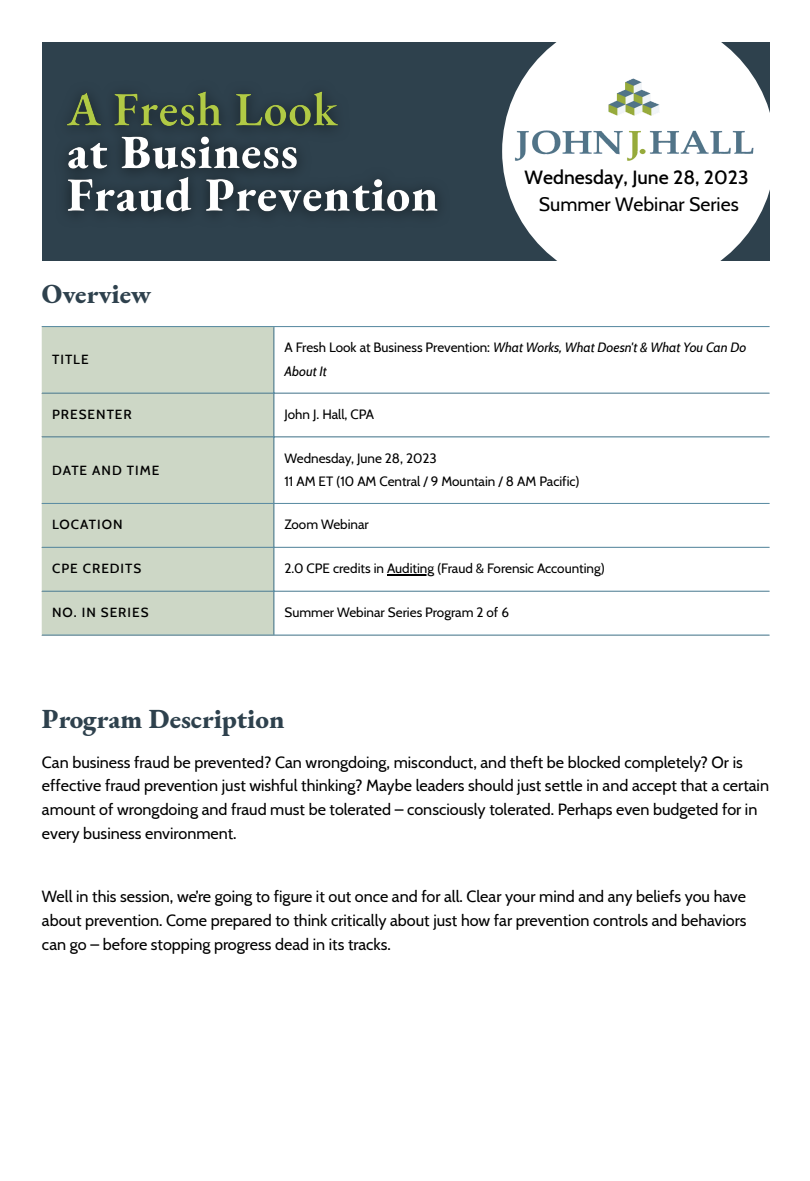
<style>
.page{position:relative;width:810px;height:1181px;background:#fff}
.page>*{position:absolute;margin:0;border:0;box-sizing:border-box;transform-origin:0 0}
.t1{font:800 27px "EB Garamond";color:#2e414d}
.t2{font:500 19.5px "Cabin";color:#000}
.t3{font:19.5px "Cabin";color:#000}
.t4{font:16.2px/23.5px "Cabin";color:#000}
.t5{font:13.5px/23.2px "Cabin";color:#000}
.t6{font:italic 13.5px/23.2px "Cabin";color:#000}
.t7{font:500 13.5px "Cabin";letter-spacing:.075em;color:#000}
.s1{font-style:normal}
</style>
<div class="page">
<div style="left:42px;top:42px;width:727px;height:218px;background:#2e414d"></div>
<svg style="left:502px;top:42px;width:268px;height:218px;fill:#fff"></svg>
<img style="left:66px;top:91px;width:373px;height:125px">
<img style="left:504px;top:64px;width:266px;height:118px">
<div style="left:42px;top:327px;width:231px;height:307px;background:#cdd7c6"></div>
<hr style="left:387px;top:574px;width:47px;height:1px;background:#000">
<hr style="left:273px;top:327px;width:1px;height:307px;background:#5a8da4">
<hr style="left:42px;top:326px;width:727px;height:1px;background:#5a8da4">
<hr style="left:42px;top:392px;width:727px;height:1px;background:#5a8da4">
<hr style="left:42px;top:436px;width:727px;height:1px;background:#5a8da4">
<hr style="left:42px;top:503px;width:727px;height:1px;background:#5a8da4">
<hr style="left:42px;top:547px;width:727px;height:1px;background:#5a8da4">
<hr style="left:42px;top:590px;width:727px;height:1px;background:#5a8da4">
<hr style="left:42px;top:634px;width:727px;height:1px;background:#5a8da4">
<p class="t1" style="left:42px;top:275px;width:111px">Overview</p>
<p class="t7" style="left:52px;top:351px;width:38px">TITLE</p>
<p class="t2" style="left:525px;top:165px;width:225px">Wednesday, June 28, 2023</p>
<p class="t3" style="left:539px;top:192px;width:201px">Summer Webinar Series</p>
<p class="t6" style="left:285px;top:336px;width:463px"><span class="s1">A Fresh Look at Business Prevention:</span> What Works, What Doesn't &amp; What You Can Do<br>About It</p>
<p class="t7" style="left:52px;top:406px;width:81px">PRESENTER</p>
<p class="t5" style="left:285px;top:402px;width:91px">John J. Hall, CPA</p>
<p class="t7" style="left:52px;top:462px;width:109px">DATE AND TIME</p>
<p class="t5" style="left:285px;top:446px;width:297px">Wednesday, June 28, 2023<br>11 AM ET (10 AM Central / 9 Mountain / 8 AM Pacific)</p>
<p class="t7" style="left:52px;top:516px;width:72px">LOCATION</p>
<p class="t5" style="left:285px;top:513px;width:86px">Zoom Webinar</p>
<p class="t7" style="left:52px;top:560px;width:91px">CPE CREDITS</p>
<p class="t5" style="left:285px;top:556px;width:322px">2.0 CPE credits in Auditing (Fraud &amp; Forensic Accounting)</p>
<p class="t7" style="left:52px;top:604px;width:98px">NO. IN SERIES</p>
<p class="t5" style="left:285px;top:600px;width:226px">Summer Webinar Series Program 2 of 6</p>
<p class="t1" style="left:42px;top:701px;width:244px">Program Description</p>
<p class="t4" style="left:42px;top:750px;width:729px">Can business fraud be prevented? Can wrongdoing, misconduct, and theft be blocked completely? Or is effective fraud prevention just wishful thinking? Maybe leaders should just settle in and accept that a certain amount of wrongdoing and fraud must be tolerated – consciously tolerated. Perhaps even budgeted for in every business environment.</p>
<p class="t4" style="left:42px;top:884px;width:706px;text-align:justify">Well in this session, we’re going to figure it out once and for all. Clear your mind and any beliefs you have about prevention. Come prepared to think critically about just how far prevention controls and behaviors can go – before stopping progress dead in its tracks.</p>
</div>
